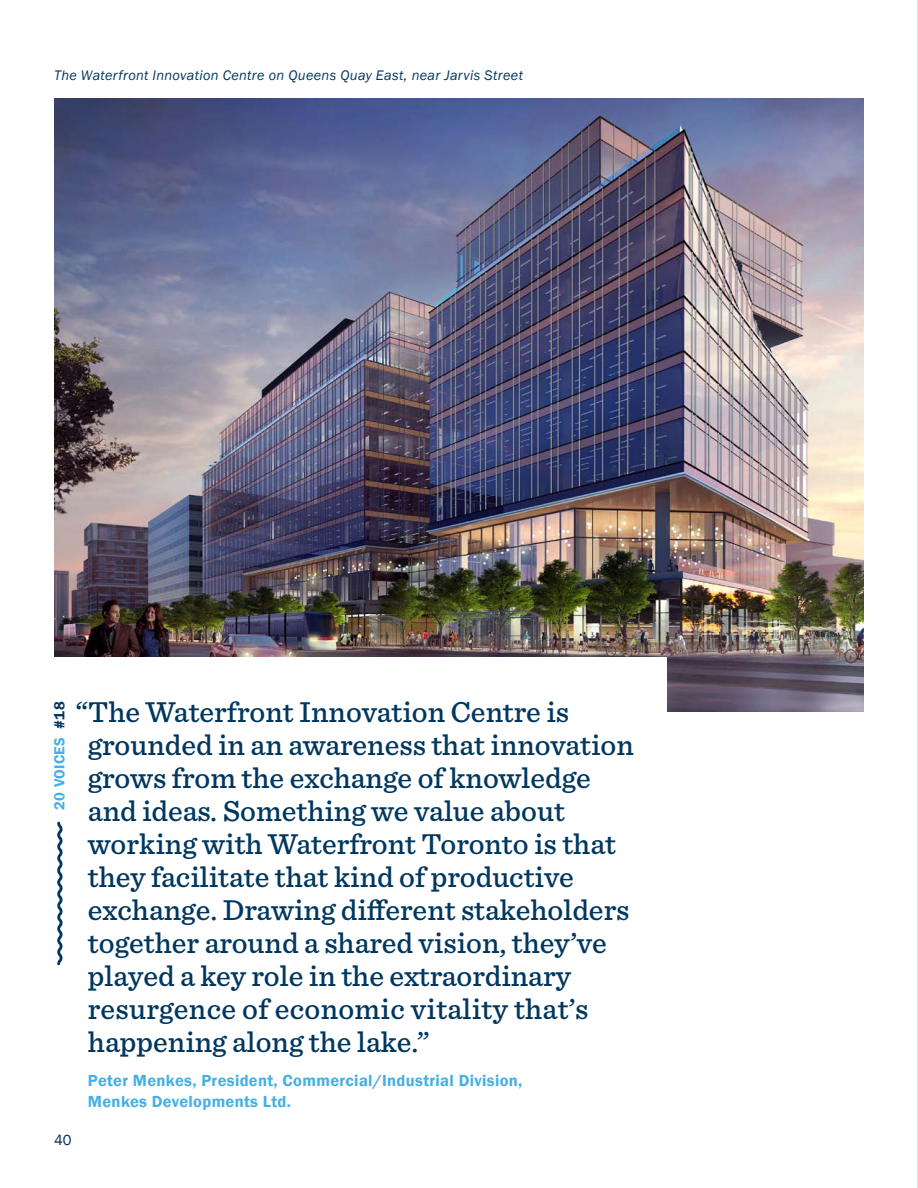
<style>
.page{position:relative;width:918px;height:1188px;background:#fff}
.page>*{position:absolute;margin:0;border:0;box-sizing:border-box;transform-origin:0 0}
.Title_Sentinel{font:500 30px/33px "Sentinel";color:#00375f}
.Title_Sentinel-2{font:600 16.5px/21px "Franklin Gothic";letter-spacing:.02em;color:#45b0e4}
.Title_Sentinel-3{font:600 15px "Franklin Gothic";letter-spacing:.02em;color:#45b0e4}
.t1{font:15px "Franklin Gothic";color:#002c58}
.t2{font:italic 14.25px "Franklin Gothic";letter-spacing:.025em;color:#00375f}
.s1{color:#00375f}
</style>
<div class="page">
<hr style="left:917px;top:0;width:1px;height:1188px;background:#c6c8c9">
<img style="left:54px;top:99px;width:810px;height:612px">
<div style="left:40px;top:657px;width:627px;height:298px;background:#fff"></div>
<svg style="left:57px;top:822px;width:6px;height:143px"></svg>
<p class="t2" style="left:54px;top:66px;width:471px">The Waterfront Innovation Centre on Queens Quay East, near Jarvis Street</p>
<p class="Title_Sentinel-3" style="left:50px;top:810px;width:110px;rotate:-90deg">20 VOICES <span class="s1">#18</span></p>
<p class="Title_Sentinel" style="left:88px;top:693px;width:548px;text-indent:-12px">“The Waterfront Innovation Centre is grounded in an awareness that innovation grows from the exchange of knowledge and ideas. Something we value about working with Waterfront Toronto is that they facilitate that kind of productive exchange. Drawing different stakeholders together around a shared vision, they’ve played a key role in the extraordinary resurgence of economic vitality that’s happening along the lake.”</p>
<p class="Title_Sentinel-2" style="left:88px;top:1070px;width:436px">Peter Menkes, President, Commercial/Industrial Division,<br>Menkes Developments Ltd.</p>
<p class="t1" style="left:54px;top:1130px;width:19px">40</p>
</div>
